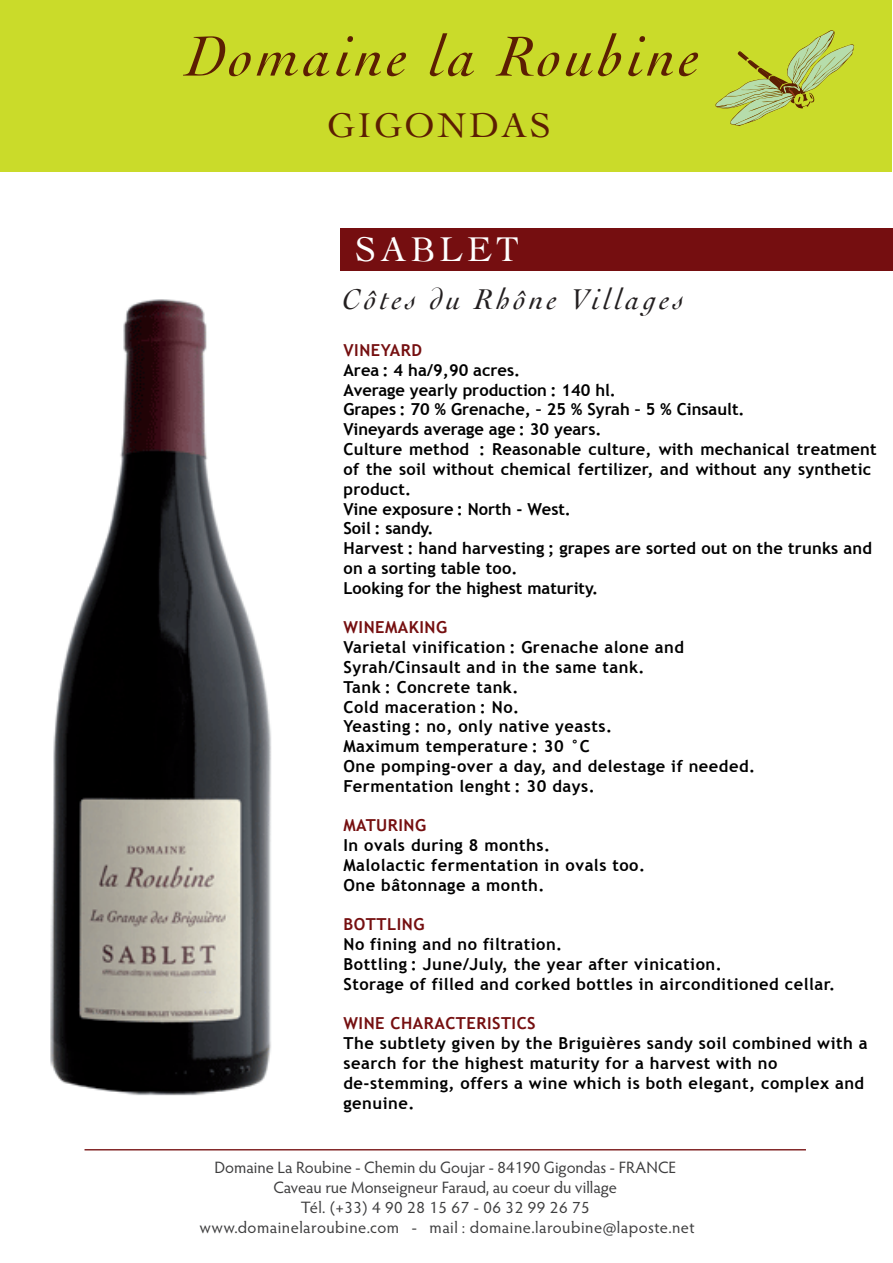
<style>
.page{position:relative;width:893px;height:1263px;background:#fff}
.page>*{position:absolute;margin:0;border:0;box-sizing:border-box;transform-origin:0 0}
.t1{font:italic 59.4px "Cochin";letter-spacing:.07em;color:#5c1e02}
.t2{font:36px "Cochin";letter-spacing:.07em;color:#5c1e02}
.t3{font:36px "Cochin";letter-spacing:.12em;color:#fff}
.t4{font:italic 30px "Cochin";letter-spacing:.12em;color:#231f20}
.t5{font:700 16.5px/19.8px "Trebuchet MS";letter-spacing:.03em;color:#000}
.t6{font:700 16.5px/19.8px "Trebuchet MS";letter-spacing:.01em;color:#000}
.t7{font:16.5px/19.8px "Hypatia Sans Pro";letter-spacing:.005em;color:#3e3e3f;text-align:center}
.t8{font:700 16.5px "Trebuchet MS";letter-spacing:.03em;color:#750f10}
</style>
<div class="page">
<div style="left:0;top:0;width:891px;height:172px;background:#cadb2a"></div>
<svg style="left:715px;top:30px;width:139px;height:96px"></svg>
<div style="left:340px;top:228px;width:553px;height:42px;background:#750e10"></div>
<img style="left:50px;top:299px;width:221px;height:797px">
<hr style="left:85px;top:1149px;width:721px;height:1px;background:#750f10">
<h1 class="t1" style="left:186px;top:23px;width:515px">Domaine la Roubine</h1>
<h2 class="t2" style="left:327px;top:105px;width:225px">GIGONDAS</h2>
<h2 class="t3" style="left:355px;top:229px;width:166px">SABLET</h2>
<h3 class="t4" style="left:342px;top:282px;width:343px">Côtes du Rhône Villages</h3>
<p class="t8" style="left:344px;top:340px;width:80px">VINEYARD</p>
<p class="t6" style="left:344px;top:360px;width:535px">Area : 4 ha/9,90 acres.<br>Average yearly production : 140 hl.<br>Grapes : 70 % Grenache, – 25 % Syrah – 5 % Cinsault.<br>Vineyards average age : 30 years.<br>Culture method : Reasonable culture, with mechanical treatment of the soil without chemical fertilizer, and without any synthetic product.<br>Vine exposure : North - West.<br>Soil : sandy.<br>Harvest : hand harvesting ; grapes are sorted out on the trunks and on a sorting table too.<br>Looking for the highest maturity.</p>
<p class="t8" style="left:344px;top:617px;width:105px">WINEMAKING</p>
<p class="t5" style="left:344px;top:637px;width:413px">Varietal vinification : Grenache alone and<br>Syrah/Cinsault and in the same tank.<br>Tank : Concrete tank.<br>Cold maceration : No.<br>Yeasting : no, only native yeasts.<br>Maximum temperature : 30 °C<br>One pomping-over a day, and delestage if needed.<br>Fermentation lenght : 30 days.</p>
<p class="t8" style="left:344px;top:815px;width:84px">MATURING</p>
<p class="t5" style="left:344px;top:835px;width:303px">In ovals during 8 months.<br>Malolactic fermentation in ovals too.<br>One bâtonnage a month.</p>
<p class="t8" style="left:344px;top:914px;width:82px">BOTTLING</p>
<p class="t5" style="left:344px;top:934px;width:493px">No fining and no filtration.<br>Bottling : June/July, the year after vinication.<br>Storage of filled and corked bottles in airconditioned cellar.</p>
<p class="t8" style="left:344px;top:1013px;width:194px">WINE CHARACTERISTICS</p>
<p class="t5" style="left:344px;top:1033px;width:526px">The subtlety given by the Briguières sandy soil combined with a search for the highest maturity for a harvest with no de-stemming, offers a wine which is both elegant, complex and genuine.</p>
<p class="t7" style="left:200px;top:1157px;width:496px">Domaine La Roubine - Chemin du Goujar - 84190 Gigondas - FRANCE Caveau rue Monseigneur Faraud, au coeur du village<br>Tél. (+33) 4 90 28 15 67 - 06 32 99 26 75<br>www.domainelaroubine.com - mail : domaine.laroubine@laposte.net</p>
</div>
